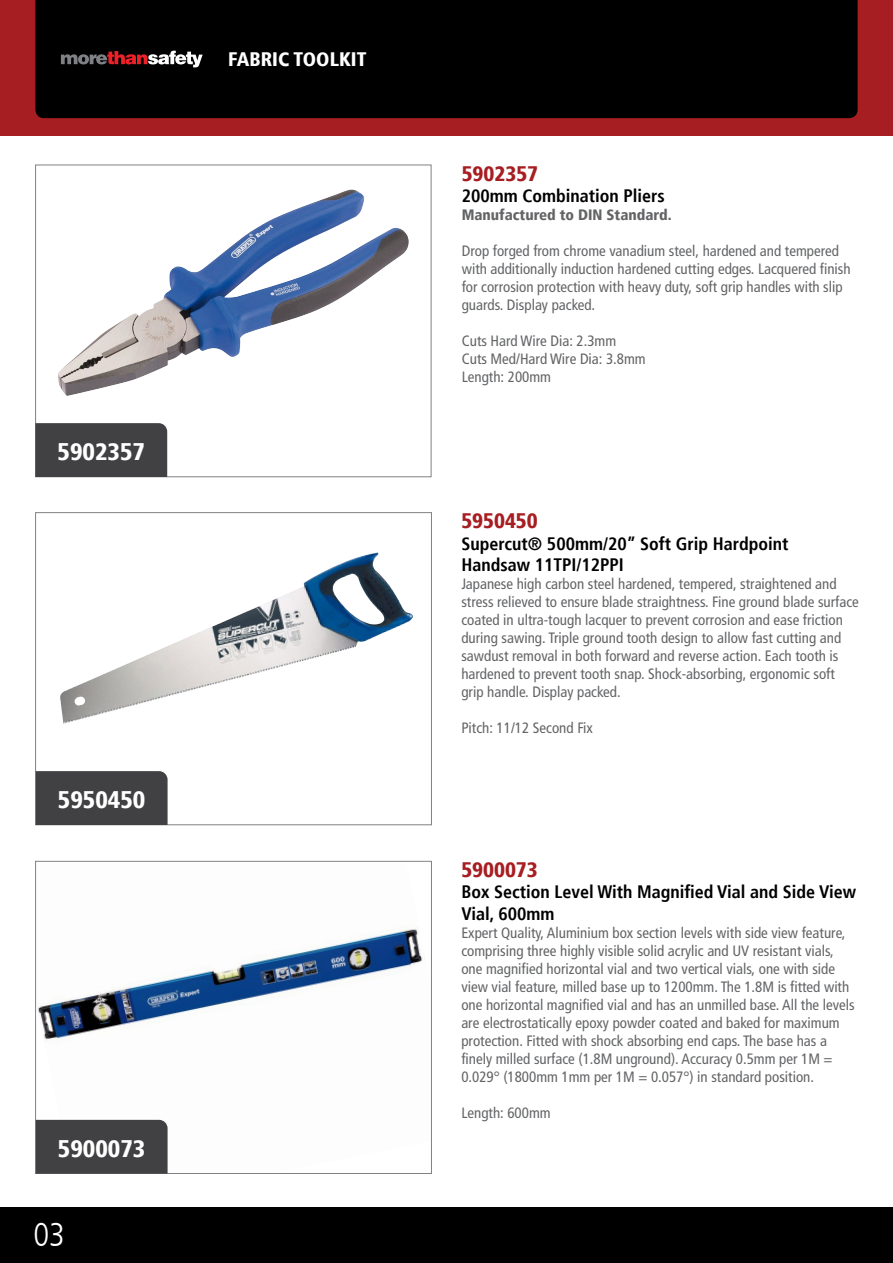
<style>
.page{position:relative;width:893px;height:1263px;background:#fff}
.page>*{position:absolute;margin:0;border:0;box-sizing:border-box;transform-origin:0 0}
.t1{font:300 condensed 33px "Frutiger LT";color:#fff}
.t2{font:900 condensed 24px "Frutiger";color:#fff}
.t3{font:900 condensed 21px "Frutiger";color:#a71e22}
.t4{font:900 condensed 19.5px "Frutiger";color:#fff}
.t5{font:700 condensed 18px/21.6px "Frutiger";color:#000}
.t6{font:condensed 15px/18px "Frutiger LT";color:#636466}
.t7{font:900 condensed 15px "Frutiger LT";color:#636466}
</style>
<div class="page">
<div style="left:0;top:0;width:893px;height:136px;background:#a71e22"></div>
<div style="left:0;top:1208px;width:893px;height:55px;background:#000"></div>
<div style="left:35px;top:0;width:823px;height:118px;background:#000"></div>
<svg style="left:61px;top:51px;width:142px;height:16px;background:#614546"></svg>
<img style="left:58px;top:190px;width:351px;height:206px">
<div style="left:35px;top:423px;width:132px;height:54px;background:#414042"></div>
<img style="left:60px;top:552px;width:317px;height:172px">
<div style="left:35px;top:512px;width:397px;height:313px;border:1px solid #808285"></div>
<div style="left:36px;top:771px;width:132px;height:54px;background:#414042"></div>
<img style="left:37px;top:929px;width:386px;height:191px">
<div style="left:35px;top:861px;width:397px;height:313px;border:1px solid #808285"></div>
<div style="left:36px;top:1120px;width:132px;height:54px;background:#414042"></div>
<h3 class="t4" style="left:228px;top:48px;width:140px">FABRIC TOOLKIT</h3>
<h2 class="t2" style="left:58px;top:437px;width:89px">5902357</h2>
<h2 class="t2" style="left:58px;top:785px;width:89px">5950450</h2>
<h2 class="t2" style="left:58px;top:1134px;width:89px">5900073</h2>
<h1 class="t1" style="left:33px;top:1216px;width:33px">03</h1>
<h3 class="t3" style="left:462px;top:161px;width:78px">5902357</h3>
<p class="t5" style="left:462px;top:185px;width:205px">200mm Combination Pliers</p>
<p class="t7" style="left:462px;top:206px;width:211px">Manufactured to DIN Standard.</p>
<p class="t6" style="left:462px;top:242px;width:390px">Drop forged from chrome vanadium steel, hardened and tempered with additionally induction hardened cutting edges. Lacquered finish for corrosion protection with heavy duty, soft grip handles with slip guards. Display packed.</p>
<p class="t6" style="left:462px;top:332px;width:186px">Cuts Hard Wire Dia: 2.3mm<br>Cuts Med/Hard Wire Dia: 3.8mm<br>Length: 200mm</p>
<h3 class="t3" style="left:461px;top:508px;width:78px">5950450</h3>
<p class="t5" style="left:461px;top:533px;width:328px">Supercut® 500mm/20” Soft Grip Hardpoint<br>Handsaw 11TPI/12PPI</p>
<p class="t6" style="left:461px;top:575px;width:399px">Japanese high carbon steel hardened, tempered, straightened and stress relieved to ensure blade straightness. Fine ground blade surface coated in ultra-tough lacquer to prevent corrosion and ease friction during sawing. Triple ground tooth design to allow fast cutting and sawdust removal in both forward and reverse action. Each tooth is hardened to prevent tooth snap. Shock-absorbing, ergonomic soft grip handle. Display packed.</p>
<p class="t6" style="left:461px;top:719px;width:133px">Pitch: 11/12 Second Fix</p>
<h3 class="t3" style="left:461px;top:857px;width:78px">5900073</h3>
<p class="t5" style="left:461px;top:881px;width:396px">Box Section Level With Magnified Vial and Side View<br>Vial, 600mm</p>
<p class="t6" style="left:461px;top:924px;width:395px">Expert Quality, Aluminium box section levels with side view feature, comprising three highly visible solid acrylic and UV resistant vials, one magnified horizontal vial and two vertical vials, one with side view vial feature, milled base up to 1200mm. The 1.8M is fitted with one horizontal magnified vial and has an unmilled base. All the levels are electrostatically epoxy powder coated and baked for maximum protection. Fitted with shock absorbing end caps. The base has a finely milled surface (1.8M unground). Accuracy 0.5mm per 1M = 0.029° (1800mm 1mm per 1M = 0.057°) in standard position.</p>
<p class="t6" style="left:461px;top:1104px;width:91px">Length: 600mm</p>
</div>
